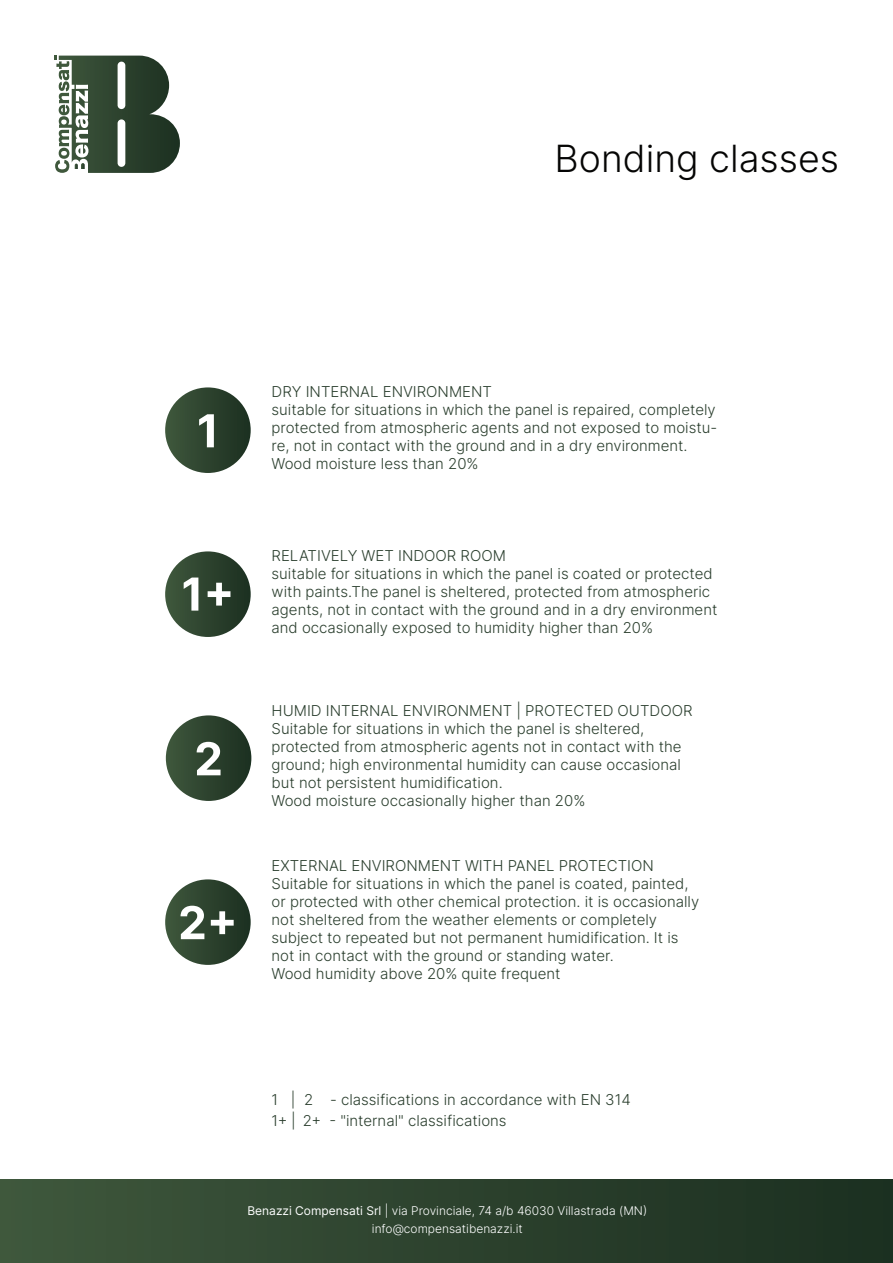
<style>
.page{position:relative;width:893px;height:1263px;background:#fff}
.page>*{position:absolute;margin:0;border:0;box-sizing:border-box;transform-origin:0 0}
.t1{font:300 37.5px "Inter";color:#050504}
.t2{font:300 15px/18px "Inter";color:#2a3e2d}
.t3{font:300 12px/18px "Inter";color:#fdfefe;text-align:center}
.s1{font-weight:400}
</style>
<div class="page">
<div style="left:0;top:1179px;width:893px;height:84px;background:linear-gradient(to right,#3f573c,#1b2f20)"></div>
<svg style="left:55px;top:56px;width:125px;height:117px"></svg>
<svg style="left:165px;top:879px;width:86px;height:86px"></svg>
<svg style="left:165px;top:387px;width:86px;height:86px"></svg>
<svg style="left:165px;top:551px;width:86px;height:86px"></svg>
<svg style="left:166px;top:715px;width:85px;height:86px"></svg>
<h1 class="t1" style="left:555px;top:135px;width:286px">Bonding classes</h1>
<p class="t2" style="left:272px;top:383px;width:447px">DRY INTERNAL ENVIRONMENT<br>suitable for situations in which the panel is repaired, completely protected from atmospheric agents and not exposed to moistu&shy;re, not in contact with the ground and in a dry environment.<br>Wood moisture less than 20%</p>
<p class="t2" style="left:272px;top:547px;width:447px">RELATIVELY WET INDOOR ROOM<br>suitable for situations in which the panel is coated or protected with paints.The panel is sheltered, protected from atmospheric agents, not in contact with the ground and in a dry environment and occasionally exposed to humidity higher than 20%</p>
<p class="t2" style="left:272px;top:701px;width:422px">HUMID INTERNAL ENVIRONMENT | PROTECTED OUTDOOR Suitable for situations in which the panel is sheltered, protected from atmospheric agents not in contact with the ground; high environmental humidity can cause occasional but not persistent humidification.<br>Wood moisture occasionally higher than 20%</p>
<p class="t2" style="left:272px;top:857px;width:429px">EXTERNAL ENVIRONMENT WITH PANEL PROTECTION Suitable for situations in which the panel is coated, painted, or protected with other chemical protection. it is occasionally not sheltered from the weather elements or completely subject to repeated but not permanent humidification. It is not in contact with the ground or standing water.<br>Wood humidity above 20% quite frequent</p>
<p class="t2" style="left:272px;top:1089px;width:361px;line-height:21px">1 | 2 - classifications in accordance with EN 314<br>1+ | 2+ - "internal" classifications</p>
<p class="t3" style="left:247px;top:1201px;width:401px"><span class="s1">Benazzi Compensati Srl</span> | via Provinciale, 74 a/b 46030 Villastrada (MN) info@compensatibenazzi.it</p>
</div>
